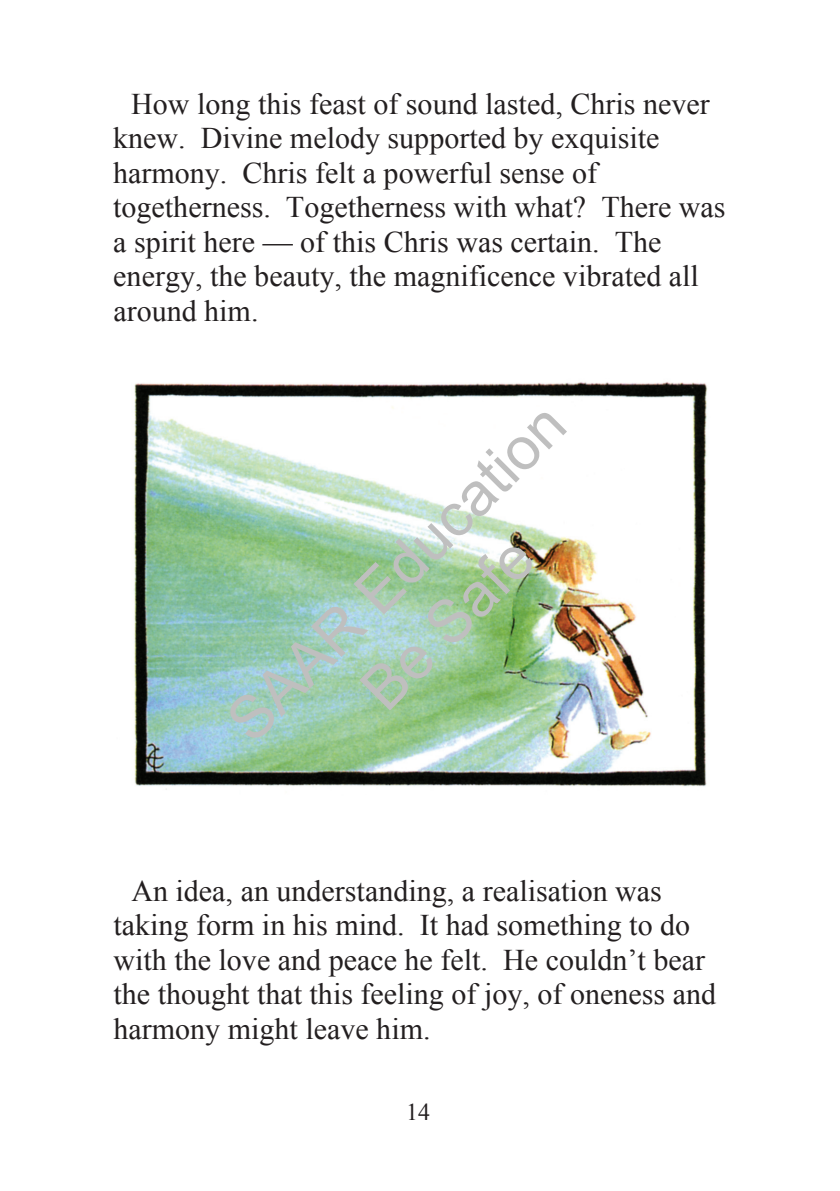
<style>
.page{position:relative;width:840px;height:1191px;background:#fff}
.page>*{position:absolute;margin:0;border:0;box-sizing:border-box;transform-origin:0 0}
.t1{font:60.2px/72.2px "Arial";color:#bfbfbf;text-align:center}
.t2{font:30px/34.4px "Times New Roman";color:#231f20}
.t3{font:24px "Times New Roman";color:#231f20}
</style>
<div class="page">
<img style="left:134px;top:382px;width:574px;height:408px">
<p class="t2" style="left:113px;top:86px;width:613px;text-indent:18px">How long this feast of sound lasted, Chris never knew. Divine melody supported by exquisite harmony. Chris felt a powerful sense of togetherness. Togetherness with what? There was a spirit here — of this Chris was certain. The energy, the beauty, the magnificence vibrated all around him.</p>
<h1 class="t1" style="left:212px;top:704px;width:449px;rotate:-45deg">SAAR Education<br>Be Safe</h1>
<p class="t2" style="left:113px;top:872px;width:603px;text-indent:18px">An idea, an understanding, a realisation was taking form in his mind. It had something to do with the love and peace he felt. He couldn’t bear the thought that this feeling of joy, of oneness and harmony might leave him.</p>
<p class="t3" style="left:406px;top:1096px;width:25px">14</p>
</div>
